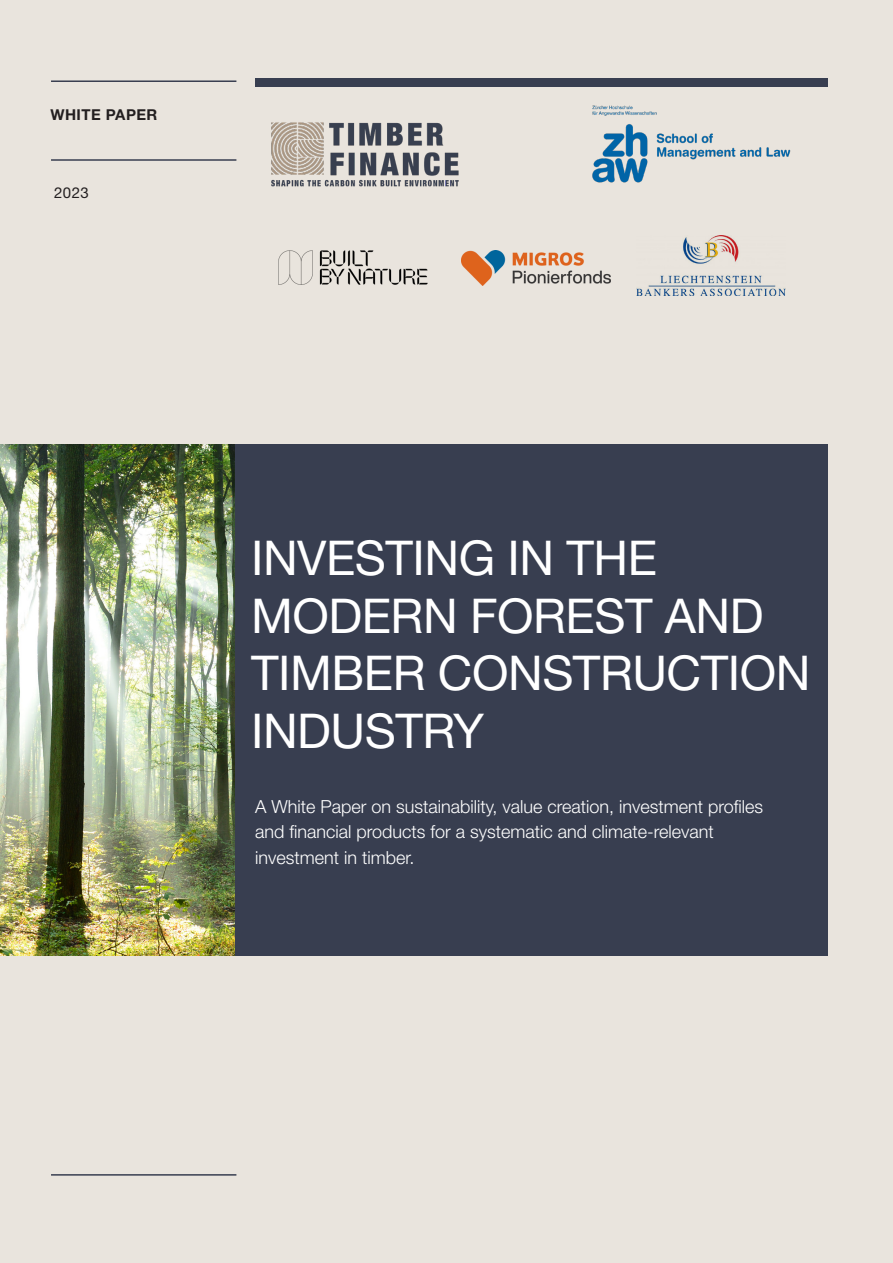
<style>
.page{position:relative;width:893px;height:1263px;background:#e9e4dd}
.page>*{position:absolute;margin:0;border:0;box-sizing:border-box;transform-origin:0 0}
.t1{font:48px "Helvetica Neue LT Std";letter-spacing:-.01em;color:#fff}
.Paragraph_Style_10pt{font:300 18px/25.5px "Helvetica Neue LT Std";color:#fff}
.Paragraph_12pt{font:700 15px "Helvetica Neue LT Std";letter-spacing:.03em;color:#231f20}
.Paragraph_12pt-2{font:15px "Helvetica Neue LT Std";color:#231f20}
</style>
<div class="page">
<div style="left:0;top:444px;width:828px;height:512px;background:#383e50"></div>
<hr style="left:51px;top:1174px;width:185px;height:1px;background:#383e50">
<img style="left:0;top:444px;width:234px;height:512px">
<img style="left:462px;top:250px;width:148px;height:36px">
<img style="left:637px;top:236px;width:149px;height:60px">
<img style="left:592px;top:105px;width:199px;height:78px">
<hr style="left:51px;top:80px;width:185px;height:2px;background:#383e50">
<hr style="left:51px;top:159px;width:185px;height:2px;background:#383e50">
<div style="left:256px;top:78px;width:572px;height:8px;background:#383e50"></div>
<img style="left:278px;top:250px;width:149px;height:35px">
<img style="left:272px;top:122px;width:187px;height:65px">
<p class="Paragraph_12pt" style="left:50px;top:105px;width:108px">WHITE PAPER</p>
<p class="Paragraph_12pt-2" style="left:54px;top:184px;width:36px">2023</p>
<p class="t1" style="left:251px;top:529px;width:408px">INVESTING IN THE</p>
<p class="t1" style="left:251px;top:587px;width:514px">MODERN FOREST AND</p>
<p class="t1" style="left:251px;top:645px;width:561px">TIMBER CONSTRUCTION</p>
<p class="t1" style="left:251px;top:702px;width:235px">INDUSTRY</p>
<p class="Paragraph_Style_10pt" style="left:255px;top:793px;width:510px">A White Paper on sustainability, value creation, investment profiles and financial products for a systematic and climate-relevant investment in timber.</p>
</div>
